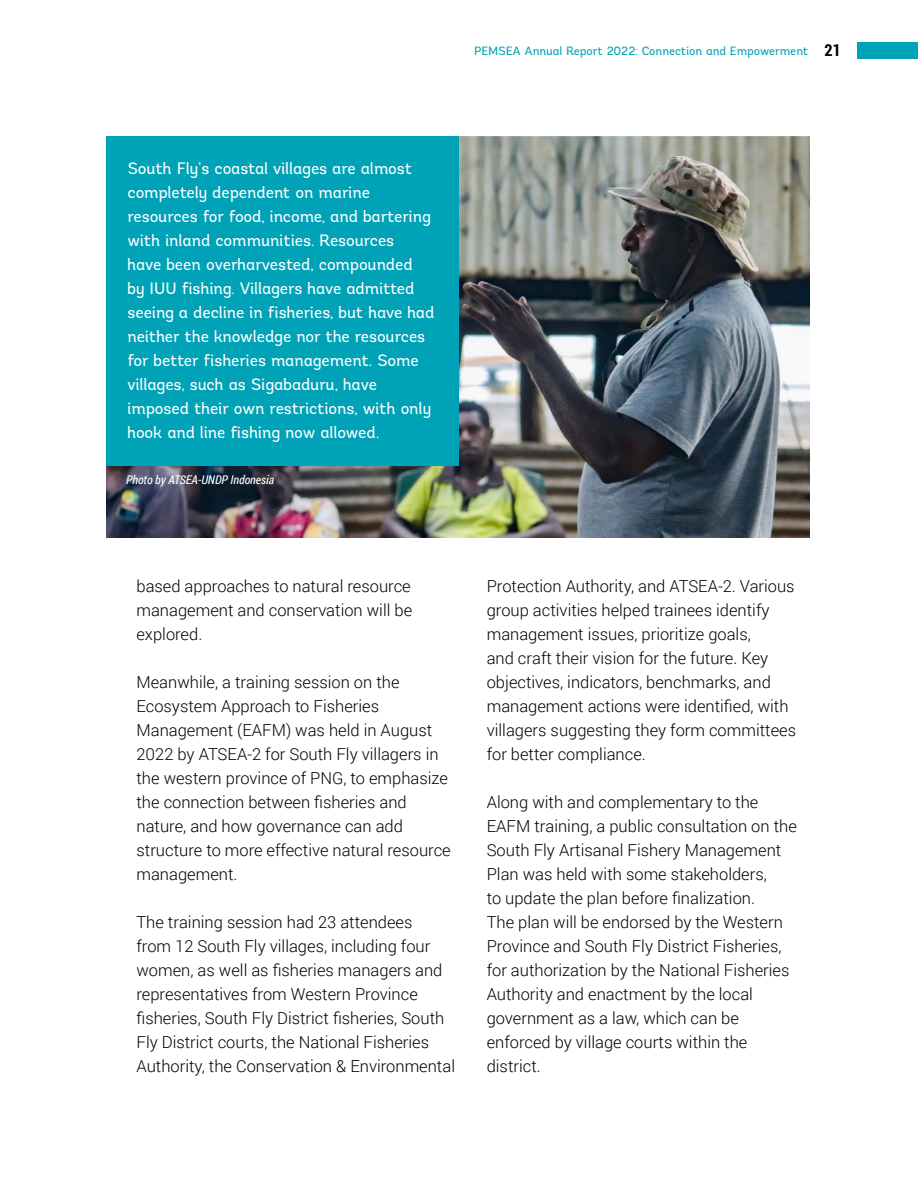
<style>
.page{position:relative;width:918px;height:1188px;background:#fff}
.page>*{position:absolute;margin:0;border:0;box-sizing:border-box;transform-origin:0 0}
.t1{font:300 16.5px/24px "Roboto";color:#000}
.t2{font:16.5px/24px "Andes";letter-spacing:-.01em;color:#fff}
.t3{font:12px "Andes";letter-spacing:-.015em;color:#00a2b7}
.t4{font:italic 12px "Roboto Condensed";color:#fff}
.s1{font-family:"Roboto Condensed";font-weight:700;font-size:16.5px;color:#000}
</style>
<div class="page">
<div style="left:857px;top:43px;width:61px;height:16px;background:#00a2b7"></div>
<img style="left:106px;top:136px;width:704px;height:401px">
<div style="left:106px;top:136px;width:353px;height:330px;background:#00a2b7"></div>
<p class="t3" style="left:474px;top:43px;width:368px">PEMSEA Annual Report 2022: Connection and Empowerment <span class="s1">21</span></p>
<p class="t2" style="left:128px;top:157px;width:308px">South Fly’s coastal villages are almost completely dependent on marine resources for food, income, and bartering with inland communities. Resources<br>have been overharvested, compounded<br>by IUU fishing. Villagers have admitted seeing a decline in fisheries, but have had neither the knowledge nor the resources for better fisheries management. Some villages, such as Sigabaduru, have imposed their own restrictions, with only hook and line fishing now allowed.</p>
<p class="t4" style="left:126px;top:471px;width:150px">Photo by ATSEA-UNDP Indonesia</p>
<p class="t1" style="left:136px;top:573px;width:277px;text-align:justify">based approaches to natural resource management and conservation will be explored.</p>
<p class="t1" style="left:136px;top:669px;width:316px">Meanwhile, a training session on the Ecosystem Approach to Fisheries Management (EAFM) was held in August 2022 by ATSEA-2 for South Fly villagers in the western province of PNG, to emphasize the connection between fisheries and nature, and how governance can add structure to more effective natural resource management.</p>
<p class="t1" style="left:136px;top:909px;width:320px">The training session had 23 attendees<br>from 12 South Fly villages, including four women, as well as fisheries managers and representatives from Western Province fisheries, South Fly District fisheries, South Fly District courts, the National Fisheries Authority, the Conservation &amp; Environmental</p>
<p class="t1" style="left:487px;top:573px;width:311px">Protection Authority, and ATSEA-2. Various group activities helped trainees identify management issues, prioritize goals,<br>and craft their vision for the future. Key objectives, indicators, benchmarks, and management actions were identified, with villagers suggesting they form committees for better compliance.</p>
<p class="t1" style="left:487px;top:790px;width:312px">Along with and complementary to the EAFM training, a public consultation on the South Fly Artisanal Fishery Management Plan was held with some stakeholders,<br>to update the plan before finalization.<br>The plan will be endorsed by the Western Province and South Fly District Fisheries, for authorization by the National Fisheries Authority and enactment by the local government as a law, which can be enforced by village courts within the district.</p>
</div>
